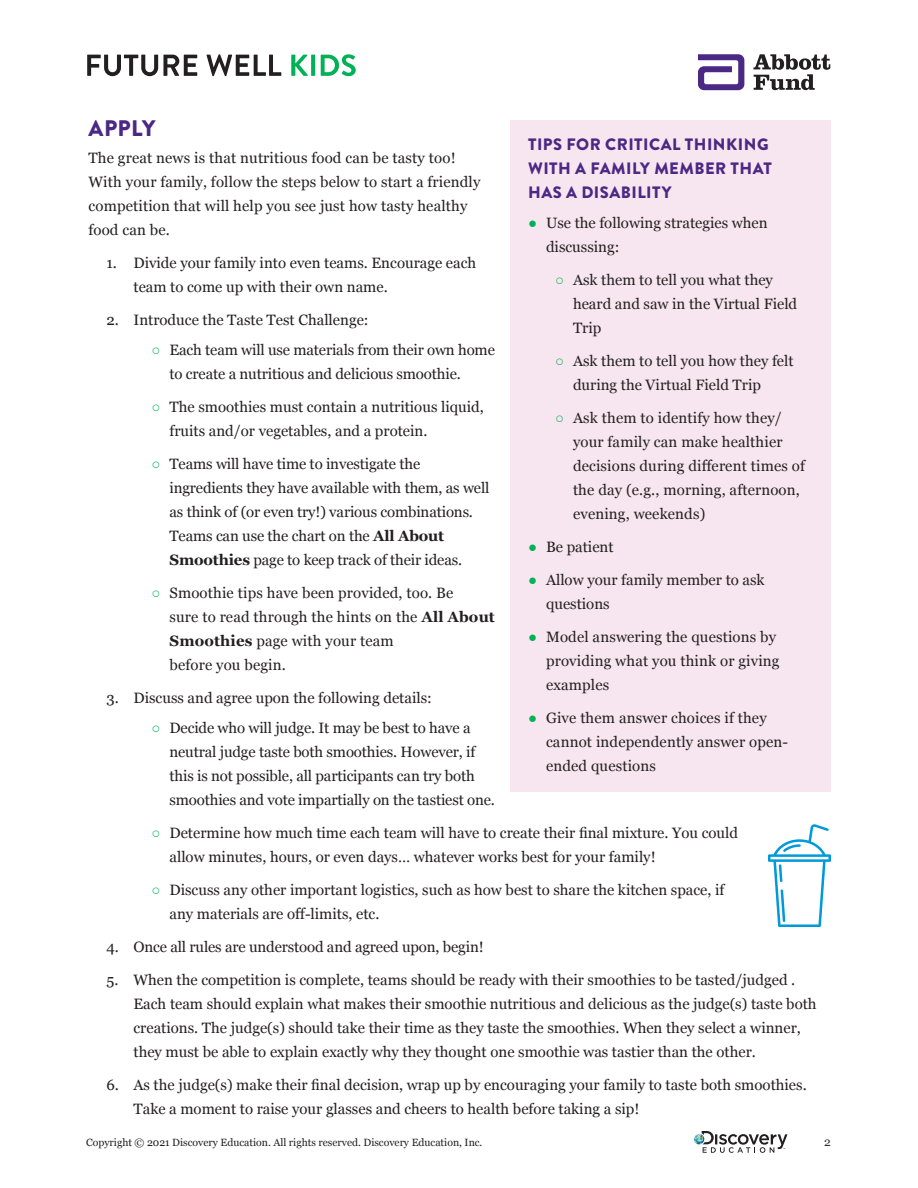
<style>
.page{position:relative;width:918px;height:1188px;background:#fff}
.page>*{position:absolute;margin:0;border:0;box-sizing:border-box;transform-origin:0 0}
.Subhead_1{font:900 22.5px "Brandon Grotesque";letter-spacing:.015em;color:#4b2884}
.Subhead_1-2{font:900 16.5px/24px "Brandon Grotesque";letter-spacing:.03em;color:#4b2884}
.Body_-_Less_space_af{font:15px/24px "Georgia";color:#231f20}
.t1{font:12px "Georgia";color:#343333}
.t2{font:10.5px "Georgia";color:#231f20}
.s1{font-family:"Arial";color:#00b156}
.s2{font-weight:700}
</style>
<div class="page">
<svg style="left:694px;top:1131px;width:94px;height:22px"></svg>
<svg style="left:87px;top:54px;width:194px;height:22px"></svg>
<svg style="left:291px;top:55px;width:24px;height:21px"></svg>
<svg style="left:321px;top:54px;width:35px;height:22px"></svg>
<svg style="left:753px;top:54px;width:77px;height:36px"></svg>
<svg style="left:698px;top:54px;width:46px;height:36px"></svg>
<div style="left:510px;top:120px;width:321px;height:672px;background:#f7e6ef"></div>
<svg style="left:768px;top:824px;width:63px;height:103px"></svg>
<p class="Subhead_1" style="left:89px;top:112px;width:68px">APPLY</p>
<p class="Body_-_Less_space_af" style="left:88px;top:145px;width:393px">The great news is that nutritious food can be tasty too!<br>With your family, follow the steps below to start a friendly competition that will help you see just how tasty healthy food can be.</p>
<p class="Body_-_Less_space_af" style="left:134px;top:250px;width:344px;text-indent:-27px">1. Divide your family into even teams. Encourage each team to come up with their own name.</p>
<p class="Body_-_Less_space_af" style="left:106px;top:307px;width:264px">2. Introduce the Taste Test Challenge:</p>
<p class="Body_-_Less_space_af" style="left:170px;top:337px;width:327px;text-indent:-18px"><span class="s1">○</span> Each team will use materials from their own home to create a nutritious and delicious smoothie.</p>
<p class="Body_-_Less_space_af" style="left:170px;top:394px;width:316px;text-indent:-18px"><span class="s1">○</span> The smoothies must contain a nutritious liquid, fruits and/or vegetables, and a protein.</p>
<p class="Body_-_Less_space_af" style="left:170px;top:451px;width:321px;text-indent:-18px"><span class="s1">○</span> Teams will have time to investigate the ingredients they have available with them, as well as think of (or even try!) various combinations.<br>Teams can use the chart on the <span class="s2">All About Smoothies</span> page to keep track of their ideas.</p>
<p class="Body_-_Less_space_af" style="left:170px;top:580px;width:327px;text-indent:-18px"><span class="s1">○</span> Smoothie tips have been provided, too. Be<br>sure to read through the hints on the <span class="s2">All About Smoothies</span> page with your team<br>before you begin.</p>
<p class="Body_-_Less_space_af" style="left:106px;top:685px;width:327px">3. Discuss and agree upon the following details:</p>
<p class="Body_-_Less_space_af" style="left:170px;top:715px;width:327px;text-indent:-18px"><span class="s1">○</span> Decide who will judge. It may be best to have a neutral judge taste both smoothies. However, if this is not possible, all participants can try both smoothies and vote impartially on the tastiest one.</p>
<p class="Body_-_Less_space_af" style="left:170px;top:820px;width:570px;text-indent:-18px"><span class="s1">○</span> Determine how much time each team will have to create their final mixture. You could allow minutes, hours, or even days… whatever works best for your family!</p>
<p class="Body_-_Less_space_af" style="left:170px;top:877px;width:556px;text-indent:-18px"><span class="s1">○</span> Discuss any other important logistics, such as how best to share the kitchen space, if any materials are off-limits, etc.</p>
<p class="Body_-_Less_space_af" style="left:106px;top:934px;width:379px">4. Once all rules are understood and agreed upon, begin!</p>
<p class="Body_-_Less_space_af" style="left:134px;top:967px;width:685px;text-indent:-27px">5. When the competition is complete, teams should be ready with their smoothies to be tasted/judged .<br>Each team should explain what makes their smoothie nutritious and delicious as the judge(s) taste both creations. The judge(s) should take their time as they taste the smoothies. When they select a winner, they must be able to explain exactly why they thought one smoothie was tastier than the other.</p>
<p class="Body_-_Less_space_af" style="left:134px;top:1072px;width:675px;text-indent:-27px">6. As the judge(s) make their final decision, wrap up by encouraging your family to taste both smoothies.<br>Take a moment to raise your glasses and cheers to health before taking a sip!</p>
<p class="Subhead_1-2" style="left:528px;top:132px;width:245px">TIPS FOR CRITICAL THINKING<br>WITH A FAMILY MEMBER THAT<br>HAS A DISABILITY</p>
<p class="Body_-_Less_space_af" style="left:546px;top:210px;width:223px;text-indent:-18px"><span class="s1">●</span> Use the following strategies when discussing:</p>
<p class="Body_-_Less_space_af" style="left:573px;top:267px;width:226px;text-indent:-18px"><span class="s1">○</span> Ask them to tell you what they heard and saw in the Virtual Field<br>Trip</p>
<p class="Body_-_Less_space_af" style="left:573px;top:348px;width:222px;text-indent:-18px"><span class="s1">○</span> Ask them to tell you how they felt during the Virtual Field Trip</p>
<p class="Body_-_Less_space_af" style="left:573px;top:405px;width:233px;text-indent:-18px"><span class="s1">○</span> Ask them to identify how they/ your family can make healthier decisions during different times of the day (e.g., morning, afternoon, evening, weekends)</p>
<p class="Body_-_Less_space_af" style="left:528px;top:534px;width:87px"><span class="s1">●</span> Be patient</p>
<p class="Body_-_Less_space_af" style="left:546px;top:567px;width:220px;text-indent:-18px"><span class="s1">●</span> Allow your family member to ask questions</p>
<p class="Body_-_Less_space_af" style="left:546px;top:624px;width:235px;text-indent:-18px"><span class="s1">●</span> Model answering the questions by providing what you think or giving examples</p>
<p class="Body_-_Less_space_af" style="left:546px;top:705px;width:244px;text-indent:-18px"><span class="s1">●</span> Give them answer choices if they cannot independently answer open&shy;ended questions</p>
<p class="t2" style="left:86px;top:1135px;width:398px">Copyright © 2021 Discovery Education. All rights reserved. Discovery Education, Inc.</p>
<p class="t1" style="left:824px;top:1133px;width:8px">2</p>
</div>
